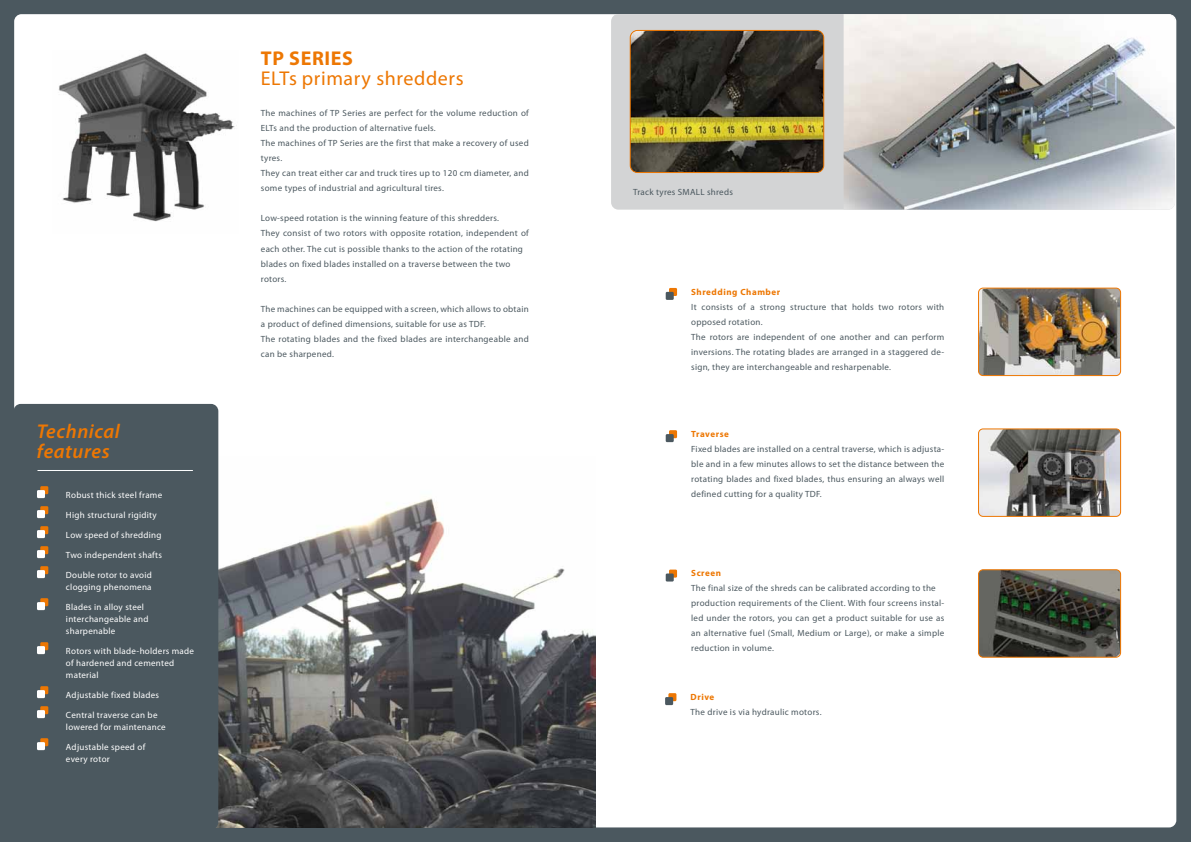
<style>
.page{position:relative;width:1191px;height:842px;background:#4b585f}
.page>*{position:absolute;margin:0;border:0;box-sizing:border-box;transform-origin:0 0}
.t1{font:20px "Myriad Pro";letter-spacing:.03em;color:#ed7703}
.t2{font:italic 600 20px/20px "Myriad Pro";letter-spacing:.03em;color:#ed7703}
.t3{font:700 20px "Myriad Pro";letter-spacing:.03em;color:#ed7703}
.t4{font:9px/15px "Myriad Pro";letter-spacing:.03em;color:#4b585f}
.t5{font:9px/12px "Myriad Pro";letter-spacing:.03em;color:#fff}
.t6{font:700 9px "Myriad Pro";letter-spacing:.06em;color:#ed7703}
</style>
<div class="page">
<div style="left:14px;top:14px;width:1162px;height:813px;background:#fff;border-radius:7px"></div>
<img style="left:216px;top:456px;width:379px;height:372px">
<div style="left:13px;top:404px;width:205px;height:425px;background:#4b585f;border-radius:7px"></div>
<div style="left:40px;top:486px;width:8px;height:8px;background:#ed7703"></div>
<div style="left:37px;top:490px;width:8px;height:8px;background:#fff"></div>
<div style="left:40px;top:506px;width:8px;height:8px;background:#ed7703"></div>
<div style="left:37px;top:510px;width:8px;height:8px;background:#fff"></div>
<div style="left:40px;top:526px;width:8px;height:8px;background:#ed7703"></div>
<div style="left:37px;top:530px;width:8px;height:8px;background:#fff"></div>
<div style="left:40px;top:546px;width:8px;height:8px;background:#ed7703"></div>
<div style="left:37px;top:550px;width:8px;height:8px;background:#fff"></div>
<div style="left:40px;top:566px;width:8px;height:8px;background:#ed7703"></div>
<div style="left:37px;top:570px;width:8px;height:8px;background:#fff"></div>
<div style="left:40px;top:598px;width:8px;height:8px;background:#ed7703"></div>
<div style="left:37px;top:602px;width:8px;height:8px;background:#fff"></div>
<div style="left:40px;top:642px;width:8px;height:8px;background:#ed7703"></div>
<div style="left:37px;top:646px;width:8px;height:8px;background:#fff"></div>
<div style="left:40px;top:686px;width:8px;height:8px;background:#ed7703"></div>
<div style="left:37px;top:690px;width:8px;height:8px;background:#fff"></div>
<div style="left:40px;top:706px;width:8px;height:8px;background:#ed7703"></div>
<div style="left:37px;top:710px;width:8px;height:8px;background:#fff"></div>
<div style="left:40px;top:738px;width:8px;height:8px;background:#ed7703"></div>
<div style="left:37px;top:742px;width:8px;height:8px;background:#fff"></div>
<hr style="left:38px;top:470px;width:155px;height:1px;background:#fff">
<div style="left:669px;top:288px;width:8px;height:8px;background:#ed7703"></div>
<div style="left:665px;top:292px;width:9px;height:8px;background:#4b585f"></div>
<div style="left:669px;top:570px;width:8px;height:8px;background:#ed7703"></div>
<div style="left:665px;top:573px;width:9px;height:8px;background:#4b585f"></div>
<div style="left:669px;top:430px;width:8px;height:8px;background:#ed7703"></div>
<div style="left:665px;top:434px;width:9px;height:8px;background:#4b585f"></div>
<img style="left:979px;top:288px;width:141px;height:88px">
<div style="left:978px;top:288px;width:142px;height:88px;border:1px solid #ed7703;border-radius:5px"></div>
<img style="left:978px;top:429px;width:142px;height:87px">
<div style="left:978px;top:429px;width:142px;height:88px;border:1px solid #ed7703;border-radius:5px"></div>
<img style="left:978px;top:570px;width:142px;height:87px">
<div style="left:978px;top:569px;width:142px;height:88px;border:1px solid #ed7703;border-radius:5px"></div>
<div style="left:668px;top:693px;width:8px;height:8px;background:#ed7703"></div>
<div style="left:665px;top:697px;width:8px;height:8px;background:#4b585f"></div>
<div style="left:611px;top:14px;width:564px;height:196px;background:#d3d4d5;border-radius:7px"></div>
<img style="left:843px;top:14px;width:332px;height:196px">
<img style="left:630px;top:30px;width:193px;height:143px">
<div style="left:630px;top:30px;width:194px;height:143px;border:1px solid #ed7703;border-radius:7px"></div>
<img style="left:58px;top:53px;width:177px;height:169px">
<h1 class="t2" style="left:37px;top:421px;width:84px">Technical features</h1>
<p class="t5" style="left:66px;top:489px;width:98px">Robust thick steel frame</p>
<p class="t5" style="left:66px;top:509px;width:92px">High structural rigidity</p>
<p class="t5" style="left:66px;top:529px;width:97px">Low speed of shredding</p>
<p class="t5" style="left:66px;top:549px;width:98px">Two independent shafts</p>
<p class="t5" style="left:66px;top:569px;width:87px">Double rotor to avoid clogging phenomena</p>
<p class="t5" style="left:66px;top:601px;width:84px">Blades in alloy steel interchangeable and sharpenable</p>
<p class="t5" style="left:66px;top:645px;width:130px">Rotors with blade-holders made of hardened and cemented material</p>
<p class="t5" style="left:66px;top:689px;width:95px">Adjustable fixed blades</p>
<p class="t5" style="left:66px;top:709px;width:101px">Central traverse can be lowered for maintenance</p>
<p class="t5" style="left:66px;top:741px;width:81px">Adjustable speed of every rotor</p>
<h1 class="t3" style="left:261px;top:45px;width:93px">TP SERIES</h1>
<h1 class="t1" style="left:261px;top:66px;width:204px">ELTs primary shredders</h1>
<p class="t4" style="left:261px;top:106px;width:269px">The machines of TP Series are perfect for the volume reduction of ELTs and the production of alternative fuels.<br>The machines of TP Series are the first that make a recovery of used tyres.<br>They can treat either car and truck tires up to 120 cm diameter, and some types of industrial and agricultural tires.</p>
<p class="t4" style="left:261px;top:211px;width:269px">Low-speed rotation is the winning feature of this shredders.<br>They consist of two rotors with opposite rotation, independent of each other. The cut is possible thanks to the action of the rotating blades on fixed blades installed on a traverse between the two rotors.</p>
<p class="t4" style="left:261px;top:301px;width:269px">The machines can be equipped with a screen, which allows to obtain a product of defined dimensions, suitable for use as TDF.<br>The rotating blades and the fixed blades are interchangeable and can be sharpened.</p>
<p class="t4" style="left:633px;top:184px;width:101px">Track tyres SMALL shreds</p>
<p class="t6" style="left:691px;top:286px;width:91px">Shredding Chamber</p>
<p class="t4" style="left:691px;top:299px;width:255px">It consists of a strong structure that holds two rotors with opposed rotation.<br>The rotors are independent of one another and can perform inversions. The rotating blades are arranged in a staggered de&shy;sign, they are interchangeable and resharpenable.</p>
<p class="t6" style="left:691px;top:428px;width:39px">Traverse</p>
<p class="t4" style="left:691px;top:441px;width:255px;text-align:justify">Fixed blades are installed on a central traverse, which is adjusta&shy;ble and in a few minutes allows to set the distance between the rotating blades and fixed blades, thus ensuring an always well defined cutting for a quality TDF.</p>
<p class="t6" style="left:691px;top:567px;width:31px">Screen</p>
<p class="t4" style="left:691px;top:581px;width:255px">The final size of the shreds can be calibrated according to the production requirements of the Client. With four screens instal&shy;led under the rotors, you can get a product suitable for use as an alternative fuel (Small, Medium or Large), or make a simple reduction in volume.</p>
<p class="t6" style="left:690px;top:691px;width:25px">Drive</p>
<p class="t4" style="left:690px;top:704px;width:132px">The drive is via hydraulic motors.</p>
</div>
